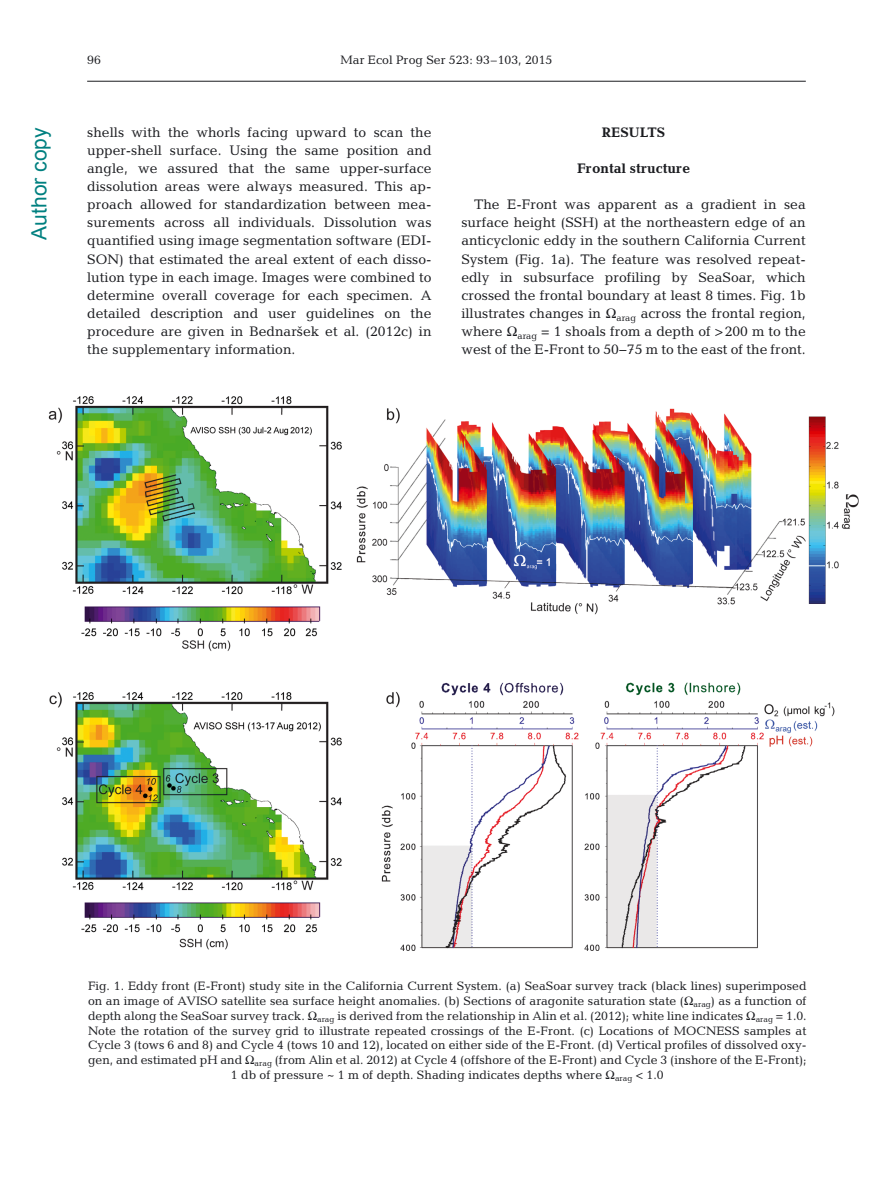
<style>
.page{position:relative;width:893px;height:1178px;background:#fff}
.page>*{position:absolute;margin:0;border:0;box-sizing:border-box;transform-origin:0 0}
.t1{font:21px "Arial";color:#008080}
.t2{font:13.95px/18.1px "Candida";color:#1b1c20;text-align:justify}
.t3{font:700 13.95px "Candida";color:#1b1c20}
.t4{font:12.3px/14.7px "Candida";color:#1b1c20;text-align:center}
</style>
<div class="page">
<hr style="left:87px;top:81px;width:719px;height:1px;background:#1b1c20">
<img style="left:48px;top:396px;width:811px;height:554px">
<h1 class="t1" style="left:25px;top:240px;width:114px;rotate:-90deg">Author copy</h1>
<p class="t4" style="left:87px;top:53px;width:15px">96</p>
<p class="t4" style="left:341px;top:53px;width:213px">Mar Ecol Prog Ser 523: 93–103, 2015</p>
<p class="t2" style="left:87px;top:124px;width:346px">shells with the whorls facing upward to scan the upper-shell surface. Using the same position and angle, we assured that the same upper-surface dis solution areas were always measured. This ap - proach allowed for standardization between mea&shy;surements across all individuals. Dissolution was quantified using image segmentation software (EDI-SON) that estimated the areal extent of each disso&shy;lution type in each image. Images were combined to determine overall coverage for each specimen. A detailed description and user guidelines on the procedure are given in Bednaršek et al. (2012c) in the supplementary information.</p>
<p class="t3" style="left:602px;top:127px;width:65px">RESULTS</p>
<p class="t3" style="left:577px;top:163px;width:115px">Frontal structure</p>
<p class="t2" style="left:461px;top:197px;width:346px;text-indent:13px">The E-Front was apparent as a gradient in sea surface height (SSH) at the northeastern edge of an anticyclonic eddy in the southern California Current System (Fig. 1a). The feature was resolved repeat&shy;edly in subsurface profiling by SeaSoar, which crossed the frontal boundary at least 8 times. Fig. 1b illustrates changes in <sub>arag</sub> across the frontal region, where <sub>arag</sub> = 1 shoals from a depth of &gt;200 m to the west of the E-Front to 50−75 m to the east of the front.</p>
<p class="t4" style="left:88px;top:980px;width:720px">Fig. 1. Eddy front (E-Front) study site in the California Current System. (a) SeaSoar survey track (black lines) superimposed on an image of AVISO satellite sea surface height anomalies. (b) Sections of aragonite saturation state ( <sub>arag</sub>) as a function of depth along the SeaSoar survey track. <sub>arag</sub> is derived from the relationship in Alin et al. (2012); white line indicates <sub>arag</sub> = 1.0.<br>Note the rotation of the survey grid to illustrate repeated crossings of the E-Front. (c) Locations of MOCNESS samples at Cycle 3 (tows 6 and 8) and Cycle 4 (tows 10 and 12), located on either side of the E-Front. (d) Vertical profiles of dissolved oxy&shy;gen, and estimated pH and <sub>arag</sub> (from Alin et al. 2012) at Cycle 4 (offshore of the E-Front) and Cycle 3 (inshore of the E-Front); 1 db of pressure ~ 1 m of depth. Shading indicates depths where <sub>arag</sub> &lt; 1.0</p>
</div>
